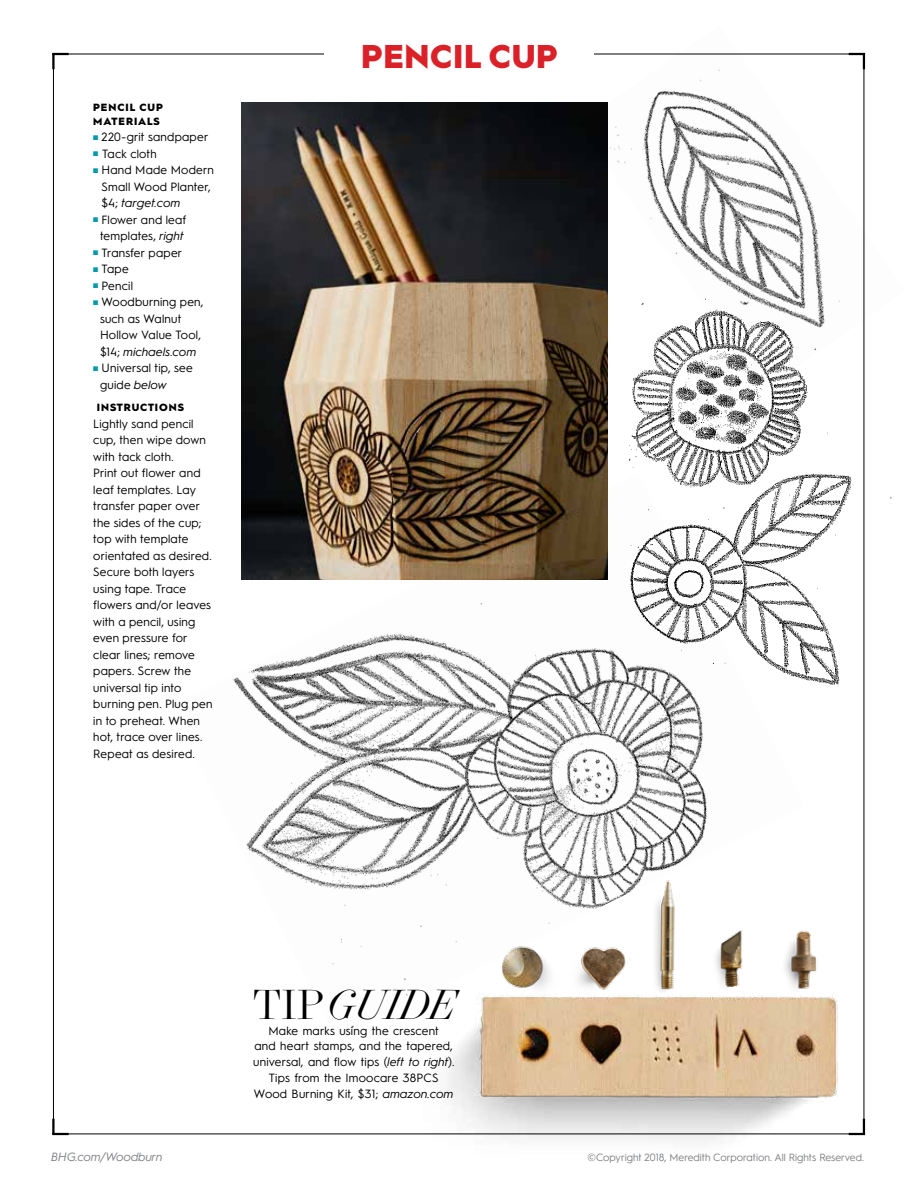
<style>
.page{position:relative;width:918px;height:1188px;background:#fff}
.page>*{position:absolute;margin:0;border:0;box-sizing:border-box;transform-origin:0 0}
.t1{font:italic 300 48px "Surveyor Fine";letter-spacing:.005em;color:#000}
.t2{font:900 33px "Hurme Geometric Sans 1";letter-spacing:.02em;color:#da2128}
.t3{font:12px/16.5px "Hurme Geometric Sans 1";letter-spacing:.02em;color:#000}
.t4{font:italic 12px "Hurme Geometric Sans 1";color:#808285}
.t5{font:10.5px "Hurme Geometric Sans 1";color:#808285}
.t6{font:900 10.5px/13.5px "Hurme Geometric Sans 1";letter-spacing:.085em;color:#000}
.s1{color:#009aac}
.s2{font-style:italic}
.s3{font-style:normal}
</style>
<div class="page">
<hr style="left:52px;top:53px;width:3px;height:16px;background:#000">
<svg style="left:52px;top:53px;width:17px;height:2px"></svg>
<hr style="left:52px;top:1119px;width:3px;height:16px;background:#000">
<svg style="left:52px;top:1133px;width:17px;height:2px"></svg>
<img style="left:241px;top:103px;width:367px;height:371px">
<img style="left:804px;top:435px;width:88px;height:276px">
<img style="left:578px;top:52px;width:288px;height:338px">
<img style="left:608px;top:293px;width:228px;height:226px">
<img style="left:233px;top:474px;width:571px;height:555px">
<img style="left:390px;top:960px;width:476px;height:182px">
<img style="left:633px;top:872px;width:55px;height:134px">
<img style="left:699px;top:908px;width:71px;height:100px">
<img style="left:768px;top:925px;width:71px;height:70px">
<img style="left:491px;top:928px;width:145px;height:76px">
<p class="t6" style="left:93px;top:100px;width:71px">PENCIL CUP<br>MATERIALS</p>
<p class="t3" style="left:93px;top:128px;width:117px"><span class="s1">■</span> 220-grit sandpaper</p>
<p class="t3" style="left:93px;top:144px;width:65px"><span class="s1">■</span> Tack cloth</p>
<p class="t3" style="left:101px;top:161px;width:114px;text-indent:-8px"><span class="s1">■</span> Hand Made Modern<br>Small Wood Planter, $4; <span class="s2">target.com</span></p>
<p class="t3" style="left:93px;top:210px;width:94px;text-align:center"><span class="s1">■</span> Flower and leaf templates, <span class="s2">right</span></p>
<p class="t3" style="left:93px;top:243px;width:90px"><span class="s1">■</span> Transfer paper</p>
<p class="t3" style="left:93px;top:260px;width:37px"><span class="s1">■</span> Tape</p>
<p class="t3" style="left:93px;top:276px;width:41px"><span class="s1">■</span> Pencil</p>
<p class="t3" style="left:100px;top:293px;width:105px;text-indent:-7px"><span class="s1">■</span> Woodburning pen, such as Walnut<br>Hollow Value Tool, $14; <span class="s2">michaels.com</span></p>
<p class="t3" style="left:100px;top:359px;width:94px;text-indent:-7px"><span class="s1">■</span> Universal tip, see guide <span class="s2">below</span></p>
<p class="t6" style="left:97px;top:400px;width:89px">INSTRUCTIONS</p>
<p class="t3" style="left:93px;top:414px;width:121px">Lightly sand pencil cup, then wipe down with tack cloth.<br>Print out flower and leaf templates. Lay transfer paper over the sides of the cup; top with template orientated as desired.<br>Secure both layers using tape. Trace flowers and/or leaves with a pencil, using even pressure for clear lines; remove papers. Screw the universal tip into burning pen. Plug pen in to preheat. When hot, trace over lines.<br>Repeat as desired.</p>
<h2 class="t2" style="left:361px;top:33px;width:198px">PENCIL CUP</h2>
<h1 class="t1" style="left:252px;top:976px;width:204px"><span class="s3">TIP</span> GUIDE</h1>
<p class="t3" style="left:253px;top:1022px;width:203px;line-height:15.8px;text-align:center">Make marks using the crescent<br>and heart stamps, and the tapered, universal, and flow tips (<span class="s2">left to right</span>).<br>Tips from the Imoocare 38PCS Wood Burning Kit, $31; <span class="s2">amazon.com</span></p>
<p class="t4" style="left:51px;top:1148px;width:113px">BHG.com/Woodburn</p>
<p class="t5" style="left:588px;top:1150px;width:278px">©Copyright 2018, Meredith Corporation. All Rights Reserved.</p>
</div>
